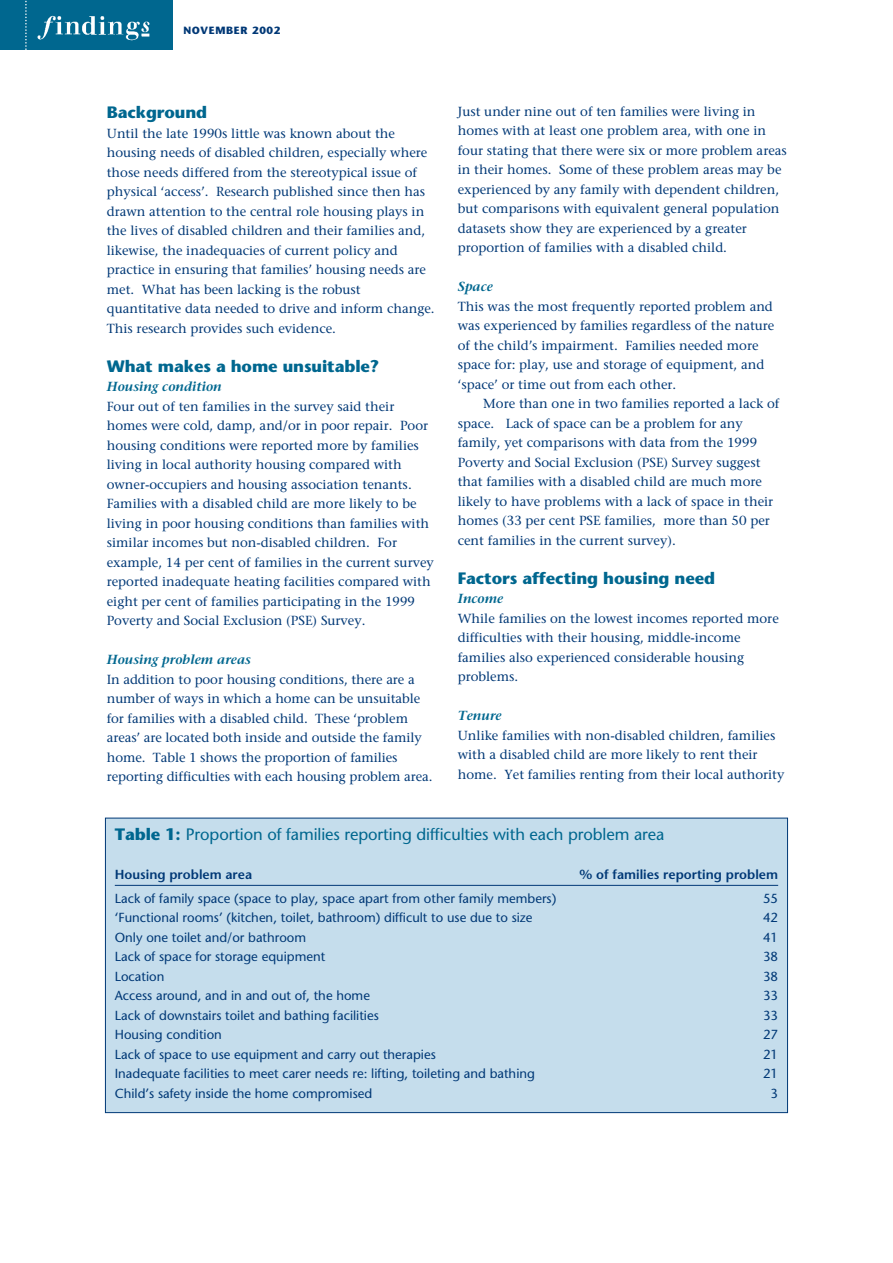
<style>
.page{position:relative;width:893px;height:1263px;background:#fff}
.page>*{position:absolute;margin:0;border:0;box-sizing:border-box;transform-origin:0 0}
.t1{font:16.5px "Stone Sans";letter-spacing:-.005em;color:#00678f}
.t2{font:700 16.5px "Stone Sans";letter-spacing:-.005em;color:#00678f}
.t3{font:13.2px/19.5px "Stone Serif";color:#003876}
.t4{font:13.2px "Stone Sans";color:#003876}
.t5{font:italic 600 13.2px "Stone Serif";color:#00678f}
.t6{font:600 13.2px "Stone Sans";color:#003876}
.t7{font:700 10.5px "Stone Sans";letter-spacing:.065em;color:#003876}
.s1{font-weight:700}
</style>
<div class="page">
<div style="left:0;top:0;width:173px;height:50px;background:#00678f"></div>
<img style="left:37px;top:15px;width:113px;height:26px">
<svg style="left:25px;top:0;width:2px;height:50px"></svg>
<div style="left:105px;top:818px;width:682px;height:295px;background:#c5ddec"></div>
<hr style="left:115px;top:885px;width:663px;height:1px;background:#003876">
<p class="t7" style="left:183px;top:26px;width:99px">NOVEMBER 2002</p>
<p class="t2" style="left:107px;top:106px;width:102px">Background</p>
<p class="t3" style="left:107px;top:125px;width:329px">Until the late 1990s little was known about the housing needs of disabled children, especially where those needs differed from the stereotypical issue of physical ‘access’. Research published since then has drawn attention to the central role housing plays in the lives of disabled children and their families and, likewise, the inadequacies of current policy and practice in ensuring that families’ housing needs are met. What has been lacking is the robust quantitative data needed to drive and inform change.<br>This research provides such evidence.</p>
<p class="t2" style="left:107px;top:360px;width:274px">What makes a home unsuitable?</p>
<p class="t5" style="left:107px;top:382px;width:117px">Housing condition</p>
<p class="t3" style="left:107px;top:398px;width:328px">Four out of ten families in the survey said their homes were cold, damp, and/or in poor repair. Poor housing conditions were reported more by families living in local authority housing compared with owner-occupiers and housing association tenants.<br>Families with a disabled child are more likely to be living in poor housing conditions than families with similar incomes but non-disabled children. For example, 14 per cent of families in the current survey reported inadequate heating facilities compared with eight per cent of families participating in the 1999<br>Poverty and Social Exclusion (PSE) Survey.</p>
<p class="t5" style="left:107px;top:655px;width:146px">Housing problem areas</p>
<p class="t3" style="left:107px;top:671px;width:327px">In addition to poor housing conditions, there are a number of ways in which a home can be unsuitable for families with a disabled child. These ‘problem areas’ are located both inside and outside the family home. Table 1 shows the proportion of families reporting difficulties with each housing problem area.</p>
<p class="t3" style="left:458px;top:103px;width:330px">Just under nine out of ten families were living in homes with at least one problem area, with one in four stating that there were six or more problem areas in their homes. Some of these problem areas may be experienced by any family with dependent children, but comparisons with equivalent general population datasets show they are experienced by a greater proportion of families with a disabled child.</p>
<p class="t5" style="left:458px;top:282px;width:37px">Space</p>
<p class="t3" style="left:458px;top:298px;width:318px">This was the most frequently reported problem and was experienced by families regardless of the nature of the child’s impairment. Families needed more space for: play, use and storage of equipment, and ‘space’ or time out from each other.</p>
<p class="t3" style="left:458px;top:395px;width:323px;text-indent:26px">More than one in two families reported a lack of space. Lack of space can be a problem for any family, yet comparisons with data from the 1999<br>Poverty and Social Exclusion (PSE) Survey suggest that families with a disabled child are much more likely to have problems with a lack of space in their homes (33 per cent PSE families, more than 50 per cent families in the current survey).</p>
<p class="t2" style="left:458px;top:572px;width:259px">Factors affecting housing need</p>
<p class="t5" style="left:458px;top:594px;width:47px">Income</p>
<p class="t3" style="left:458px;top:610px;width:322px">While families on the lowest incomes reported more difficulties with their housing, middle-income families also experienced considerable housing problems.</p>
<p class="t5" style="left:458px;top:711px;width:46px">Tenure</p>
<p class="t3" style="left:458px;top:727px;width:328px">Unlike families with non-disabled children, families with a disabled child are more likely to rent their home. Yet families renting from their local authority</p>
<p class="t1" style="left:115px;top:827px;width:551px"><span class="s1">Table 1:</span> Proportion of families reporting difficulties with each problem area</p>
<p class="t6" style="left:115px;top:869px;width:139px">Housing problem area</p>
<p class="t6" style="left:579px;top:869px;width:200px">% of families reporting problem</p>
<p class="t4" style="left:115px;top:893px;width:443px">Lack of family space (space to play, space apart from other family members)</p>
<p class="t4" style="left:763px;top:893px;width:17px">55</p>
<p class="t4" style="left:115px;top:912px;width:419px">‘Functional rooms’ (kitchen, toilet, bathroom) difficult to use due to size</p>
<p class="t4" style="left:763px;top:912px;width:17px">42</p>
<p class="t4" style="left:115px;top:932px;width:193px">Only one toilet and/or bathroom</p>
<p class="t4" style="left:763px;top:932px;width:17px">41</p>
<p class="t4" style="left:115px;top:951px;width:212px">Lack of space for storage equipment</p>
<p class="t4" style="left:763px;top:951px;width:17px">38</p>
<p class="t4" style="left:115px;top:971px;width:51px">Location</p>
<p class="t4" style="left:763px;top:971px;width:17px">38</p>
<p class="t4" style="left:115px;top:990px;width:257px">Access around, and in and out of, the home</p>
<p class="t4" style="left:763px;top:990px;width:17px">33</p>
<p class="t4" style="left:115px;top:1010px;width:265px">Lack of downstairs toilet and bathing facilities</p>
<p class="t4" style="left:763px;top:1010px;width:17px">33</p>
<p class="t4" style="left:115px;top:1029px;width:109px">Housing condition</p>
<p class="t4" style="left:763px;top:1029px;width:17px">27</p>
<p class="t4" style="left:115px;top:1049px;width:322px">Lack of space to use equipment and carry out therapies</p>
<p class="t4" style="left:763px;top:1049px;width:17px">21</p>
<p class="t4" style="left:115px;top:1068px;width:421px">Inadequate facilities to meet carer needs re: lifting, toileting and bathing</p>
<p class="t4" style="left:763px;top:1068px;width:17px">21</p>
<p class="t4" style="left:115px;top:1088px;width:259px">Child’s safety inside the home compromised</p>
<p class="t4" style="left:770px;top:1088px;width:9px">3</p>
</div>
